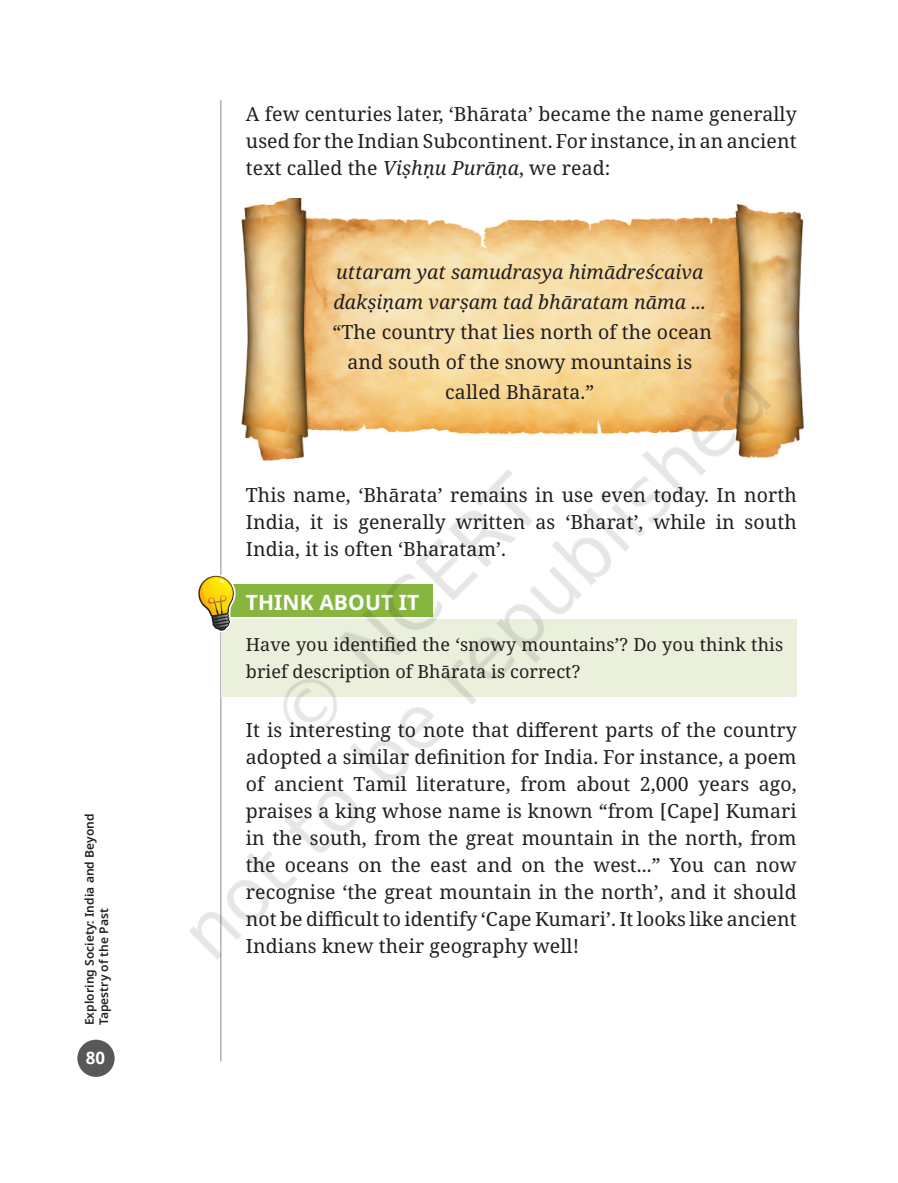
<style>
.page{position:relative;width:898px;height:1183px;background:#fff}
.page>*{position:absolute;margin:0;border:0;box-sizing:border-box;transform-origin:0 0}
.t1{font:700 21px "Noto Sans";letter-spacing:.005em;color:#fff}
.t2{font:19.5px/27px "Noto Serif";letter-spacing:.005em;color:#231f20;text-align:justify}
.t3{font:italic 19.5px/30px "Noto Serif";letter-spacing:.005em;color:#231f20}
.t4{font:18px/27px "Noto Serif";letter-spacing:.005em;color:#231f20}
.t5{font:700 16.8px "Noto Sans";color:#fff}
.t6{font:600 12px/14.4px "Noto Sans";letter-spacing:.005em;color:#231f20}
.s1{font-style:italic}
</style>
<div class="page">
<img style="left:77px;top:100px;width:727px;height:977px">
<img style="left:86px;top:291px;width:702px;height:702px">
<p class="t6" style="left:82px;top:1025px;width:213px;rotate:-90deg">Exploring Society: India and Beyond<br>Tapestry of the Past</p>
<p class="t5" style="left:86px;top:1046px;width:21px">80</p>
<p class="t2" style="left:246px;top:101px;width:552px">A few centuries later, ‘Bhārata’ became the name generally used for the Indian Subcontinent. For instance, in an ancient text called the <span class="s1">Viṣhṇu Purāṇa</span>, we read:</p>
<p class="t3" style="left:333px;top:257px;width:374px">uttaram yat samudrasya himādreścaiva dakṣiṇam varṣam tad bhāratam nāma ...</p>
<p class="t2" style="left:333px;top:317px;width:381px;line-height:30px;text-align:center">“The country that lies north of the ocean and south of the snowy mountains is called Bhārata.”</p>
<p class="t2" style="left:246px;top:482px;width:552px">This name, ‘Bhārata’ remains in use even today. In north India, it is generally written as ‘Bharat’, while in south India, it is often ‘Bharatam’.</p>
<p class="t1" style="left:246px;top:588px;width:175px">THINK ABOUT IT</p>
<p class="t4" style="left:246px;top:631px;width:539px">Have you identified the ‘snowy mountains’? Do you think this brief description of Bhārata is correct?</p>
<p class="t2" style="left:246px;top:717px;width:552px">It is interesting to note that different parts of the country adopted a similar definition for India. For instance, a poem of ancient Tamil literature, from about 2,000 years ago, praises a king whose name is known “from [Cape] Kumari in the south, from the great mountain in the north, from the oceans on the east and on the west...” You can now recognise ‘the great mountain in the north’, and it should not be difficult to identify ‘Cape Kumari’. It looks like ancient Indians knew their geography well!</p>
</div>
